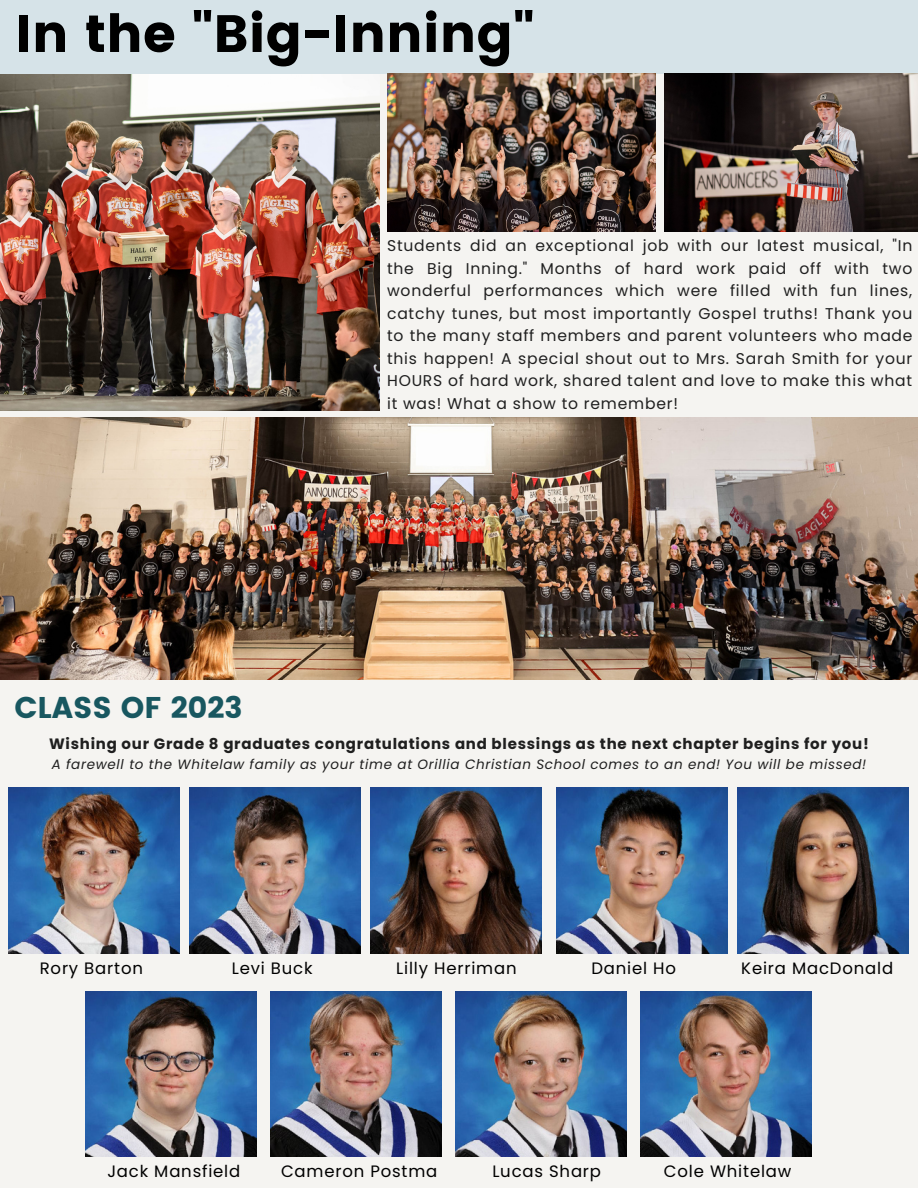
<style>
.page{position:relative;width:918px;height:1188px;background:#f5f4f1}
.page>*{position:absolute;margin:0;border:0;box-sizing:border-box;transform-origin:0 0}
.t1{font:52.5px "Poppins";color:#000}
.t2{font:30px "Poppins";color:#185760}
.t3{font:16.5px "Poppins";letter-spacing:.05em;color:#000}
.t4{font:15.6px/22.5px "Poppins";letter-spacing:.05em;color:#1f1f1f;text-align:justify}
.t5{font:700 15px "Poppins";letter-spacing:.05em;color:#1f1f1f}
.t6{font:italic 13.5px "Poppins";letter-spacing:.05em;color:#1f1f1f}
</style>
<div class="page">
<img style="left:0;top:73px;width:380px;height:338px">
<div style="left:0;top:0;width:918px;height:73px;background:#d6e3e8"></div>
<img style="left:0;top:418px;width:918px;height:262px">
<img style="left:387px;top:73px;width:269px;height:159px">
<img style="left:664px;top:73px;width:254px;height:159px">
<img style="left:8px;top:788px;width:171px;height:165px">
<img style="left:189px;top:788px;width:171px;height:165px">
<img style="left:370px;top:788px;width:171px;height:165px">
<img style="left:556px;top:788px;width:171px;height:165px">
<img style="left:86px;top:991px;width:171px;height:165px">
<img style="left:737px;top:788px;width:171px;height:165px">
<img style="left:271px;top:991px;width:171px;height:165px">
<img style="left:641px;top:991px;width:171px;height:165px">
<img style="left:456px;top:991px;width:171px;height:165px">
<p class="t1" style="left:15px;top:3px;width:521px">In the "Big-Inning"</p>
<p class="t4" style="left:387px;top:235px;width:527px">Students did an exceptional job with our latest musical, "In the Big Inning." Months of hard work paid off with two wonderful performances which were filled with fun lines, catchy tunes, but most importantly Gospel truths! Thank you to the many staff members and parent volunteers who made this happen! A special shout out to Mrs. Sarah Smith for your HOURS of hard work, shared talent and love to make this what it was! What a show to remember!</p>
<p class="t2" style="left:15px;top:690px;width:230px">CLASS OF 2023</p>
<p class="t5" style="left:49px;top:733px;width:821px">Wishing our Grade 8 graduates congratulations and blessings as the next chapter begins for you!</p>
<p class="t6" style="left:52px;top:755px;width:816px">A farewell to the Whitelaw family as your time at Orillia Christian School comes to an end! You will be missed!</p>
<p class="t3" style="left:40px;top:957px;width:105px">Rory Barton</p>
<p class="t3" style="left:232px;top:957px;width:82px">Levi Buck</p>
<p class="t3" style="left:396px;top:957px;width:122px">Lilly Herriman</p>
<p class="t3" style="left:591px;top:957px;width:86px">Daniel Ho</p>
<p class="t3" style="left:741px;top:957px;width:153px">Keira MacDonald</p>
<p class="t3" style="left:107px;top:1160px;width:134px">Jack Mansfield</p>
<p class="t3" style="left:281px;top:1160px;width:158px">Cameron Postma</p>
<p class="t3" style="left:492px;top:1160px;width:110px">Lucas Sharp</p>
<p class="t3" style="left:664px;top:1160px;width:129px">Cole Whitelaw</p>
</div>
